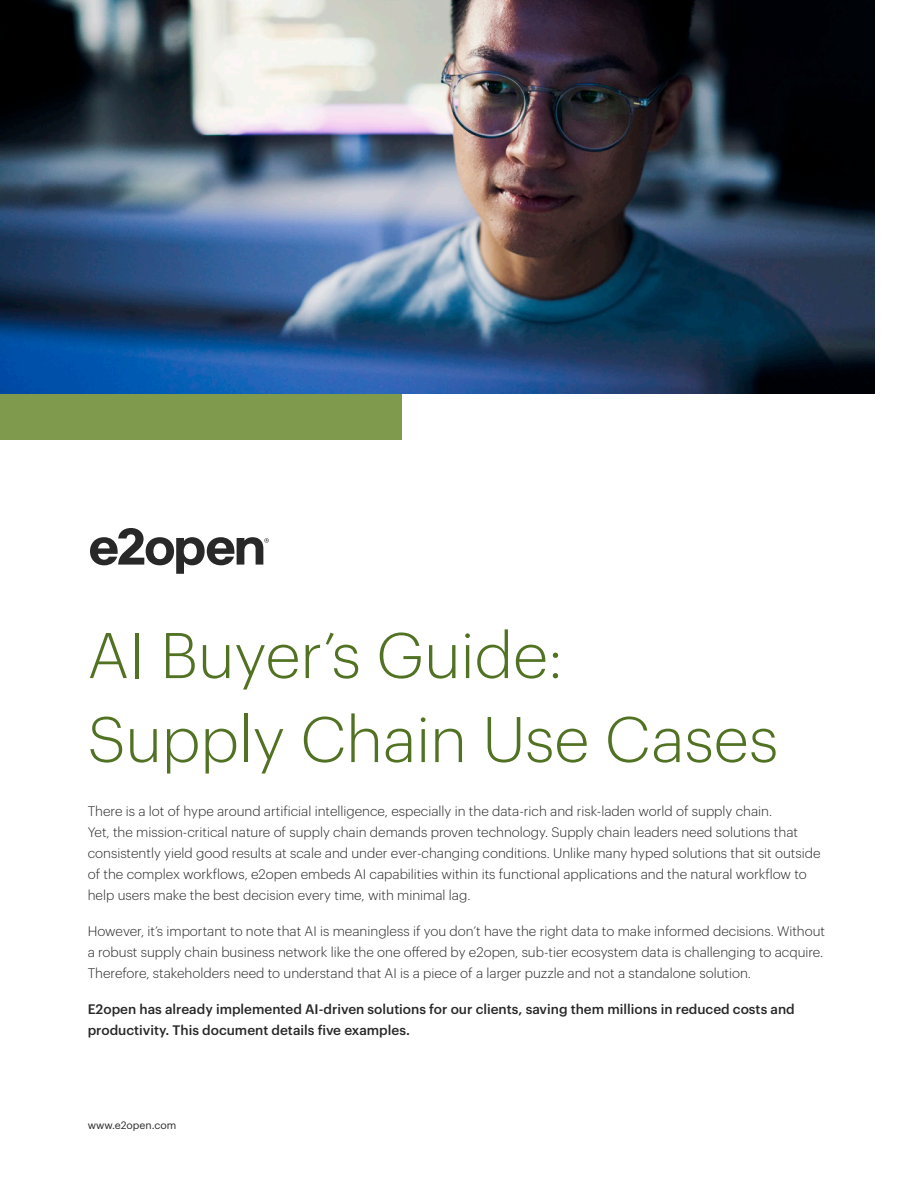
<style>
.page{position:relative;width:918px;height:1188px;background:#fff}
.page>*{position:absolute;margin:0;border:0;box-sizing:border-box;transform-origin:0 0}
.Cover_-_Title_-_Img{font:300 63px/84px "Graphik";color:#517222}
.t1{font:300 13.5px/21px "Graphik";color:#282828}
.t2{font:500 13.5px/21px "Graphik";color:#282828}
.t3{font:10.5px "Graphik";color:#282828}
</style>
<div class="page">
<div style="left:0;top:0;width:402px;height:440px;background:#809a4d"></div>
<img style="left:0;top:0;width:874px;height:394px">
<svg style="left:90px;top:528px;width:179px;height:46px"></svg>
<p class="Cover_-_Title_-_Img" style="left:88px;top:608px;width:692px">AI Buyer’s Guide:<br>Supply Chain Use Cases</p>
<p class="t1" style="left:88px;top:800px;width:734px">There is a lot of hype around artificial intelligence, especially in the data-rich and risk-laden world of supply chain.<br>Yet, the mission-critical nature of supply chain demands proven technology. Supply chain leaders need solutions that consistently yield good results at scale and under ever-changing conditions. Unlike many hyped solutions that sit outside of the complex workflows, e2open embeds AI capabilities within its functional applications and the natural workflow to help users make the best decision every time, with minimal lag.</p>
<p class="t1" style="left:88px;top:920px;width:739px">However, it’s important to note that AI is meaningless if you don’t have the right data to make informed decisions. Without a robust supply chain business network like the one offered by e2open, sub-tier ecosystem data is challenging to acquire.<br>Therefore, stakeholders need to understand that AI is a piece of a larger puzzle and not a standalone solution.</p>
<p class="t2" style="left:88px;top:997px;width:709px">E2open has already implemented AI-driven solutions for our clients, saving them millions in reduced costs and productivity. This document details five examples.</p>
<p class="t3" style="left:88px;top:1118px;width:90px">www.e2open.com</p>
</div>
